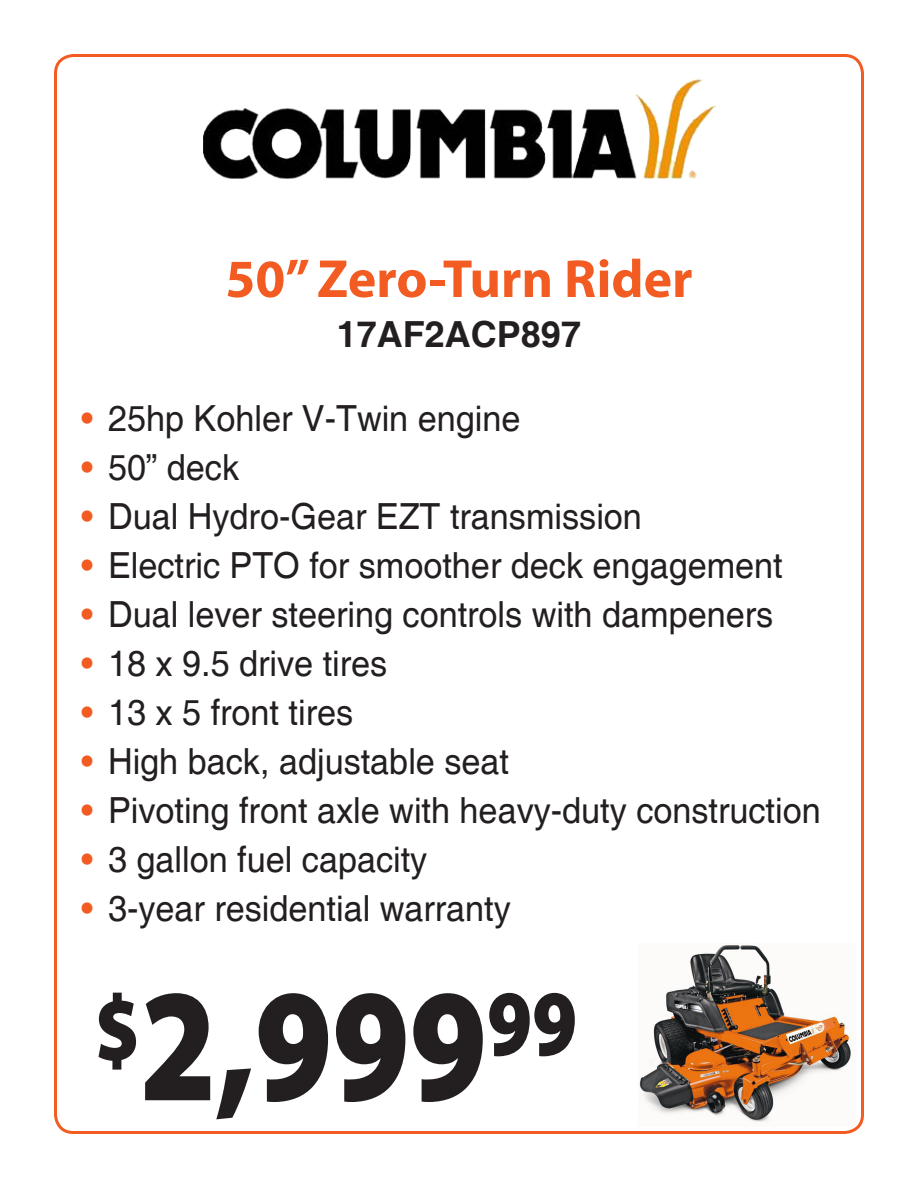
<style>
.page{position:relative;width:918px;height:1188px;background:#fff}
.page>*{position:absolute;margin:0;border:0;box-sizing:border-box;transform-origin:0 0}
.Pricing{font:900 162px "Myriad Pro";color:#231f20;scale:.83 1}
.Product{font:700 54px "Myriad Pro";color:#f25b21}
.Bullets{font:36px "Helvetica";color:#231f20;scale:.95 1}
.Model{font:700 36px "Helvetica";color:#231f20}
.s1{color:#f25b21}
</style>
<div class="page">
<img style="left:203px;top:78px;width:513px;height:101px">
<img style="left:639px;top:945px;width:213px;height:177px">
<p class="Product" style="left:225px;top:244px;width:469px">50” Zero-Turn Rider</p>
<p class="Model" style="left:337px;top:312px;width:246px">17AF2ACP897</p>
<p class="Bullets" style="left:81px;top:398px;width:464px"><span class="s1">•</span> 25hp Kohler V-Twin engine</p>
<p class="Bullets" style="left:81px;top:447px;width:168px"><span class="s1">•</span> 50” deck</p>
<p class="Bullets" style="left:81px;top:496px;width:592px"><span class="s1">•</span> Dual Hydro-Gear EZT transmission</p>
<p class="Bullets" style="left:81px;top:545px;width:740px"><span class="s1">•</span> Electric PTO for smoother deck engagement</p>
<p class="Bullets" style="left:81px;top:594px;width:730px"><span class="s1">•</span> Dual lever steering controls with dampeners</p>
<p class="Bullets" style="left:81px;top:643px;width:324px"><span class="s1">•</span> 18 x 9.5 drive tires</p>
<p class="Bullets" style="left:81px;top:692px;width:288px"><span class="s1">•</span> 13 x 5 front tires</p>
<p class="Bullets" style="left:81px;top:741px;width:452px"><span class="s1">•</span> High back, adjustable seat</p>
<p class="Bullets" style="left:81px;top:790px;width:780px"><span class="s1">•</span> Pivoting front axle with heavy-duty construction</p>
<p class="Bullets" style="left:81px;top:839px;width:366px"><span class="s1">•</span> 3 gallon fuel capacity</p>
<p class="Bullets" style="left:81px;top:888px;width:454px"><span class="s1">•</span> 3-year residential warranty</p>
<p class="Pricing" style="left:94px;top:937px;width:583px"><sup>$</sup>2,999<sup>99</sup></p>
</div>
